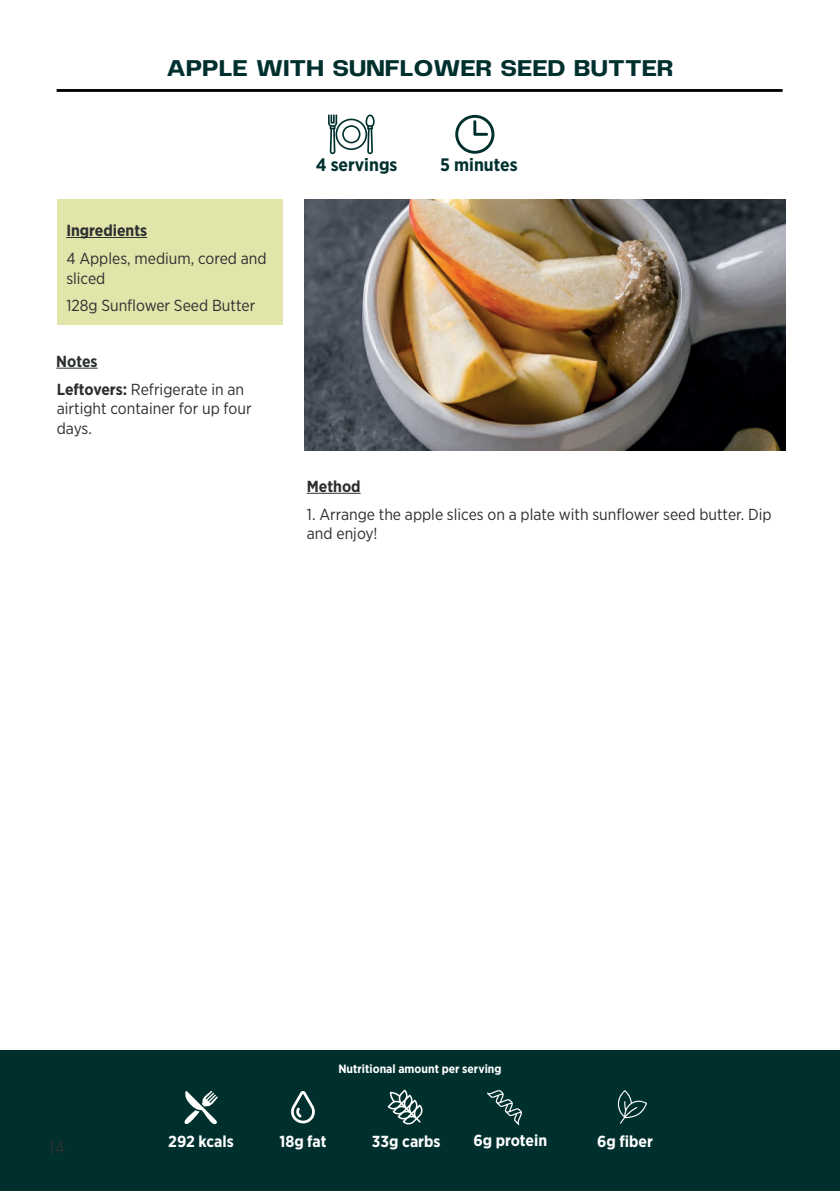
<style>
.page{position:relative;width:840px;height:1191px;background:#fff}
.page>*{position:absolute;margin:0;border:0;box-sizing:border-box;transform-origin:0 0}
.t1{font:800 24px "Bomstad Display";letter-spacing:.04em;color:#00302e}
.t2{font:700 18px "Gotham Narrow";color:#00302e}
.t3{font:18px "Gotham Narrow";color:#2c2f30}
.t4{font:16px/19.2px "Gotham Narrow";color:#2c2f30}
.t5{font:700 16px "Gotham Narrow";color:#fff}
.t6{font:700 16px "Gotham Narrow";color:#2c2f30}
.t7{font:700 12px "Gotham Narrow";color:#fff}
.s1{font-weight:700}
</style>
<div class="page">
<div style="left:0;top:1050px;width:839px;height:141px;background:#00302e"></div>
<svg style="left:184px;top:1091px;width:33px;height:33px"></svg>
<svg style="left:291px;top:1091px;width:24px;height:32px"></svg>
<svg style="left:387px;top:1089px;width:36px;height:36px"></svg>
<svg style="left:487px;top:1090px;width:34px;height:35px"></svg>
<svg style="left:617px;top:1090px;width:29px;height:33px"></svg>
<hr style="left:57px;top:89px;width:725px;height:3px;background:#000001">
<div style="left:57px;top:200px;width:225px;height:125px;background:#e1e5aa"></div>
<img style="left:304px;top:199px;width:481px;height:251px">
<hr style="left:66px;top:237px;width:81px;height:1px;background:#2c2f30">
<hr style="left:56px;top:368px;width:42px;height:1px;background:#2c2f30">
<hr style="left:306px;top:493px;width:54px;height:1px;background:#2c2f30">
<svg style="left:328px;top:114px;width:46px;height:40px"></svg>
<svg style="left:455px;top:115px;width:39px;height:39px"></svg>
<h1 class="t1" style="left:167px;top:53px;width:507px">APPLE WITH SUNFLOWER SEED BUTTER</h1>
<p class="t6" style="left:66px;top:220px;width:82px">Ingredients</p>
<p class="t4" style="left:66px;top:249px;width:202px">4 Apples, medium, cored and sliced</p>
<p class="t4" style="left:66px;top:296px;width:190px">128g Sunflower Seed Butter</p>
<p class="t6" style="left:56px;top:351px;width:43px">Notes</p>
<p class="t4" style="left:57px;top:379px;width:196px"><span class="s1">Leftovers:</span> Refrigerate in an airtight container for up four days.</p>
<p class="t2" style="left:315px;top:153px;width:83px">4 servings</p>
<p class="t2" style="left:440px;top:153px;width:79px">5 minutes</p>
<p class="t6" style="left:306px;top:476px;width:55px">Method</p>
<p class="t4" style="left:307px;top:505px;width:466px">1. Arrange the apple slices on a plate with sunflower seed butter. Dip and enjoy!</p>
<p class="t7" style="left:338px;top:1061px;width:164px">Nutritional amount per serving</p>
<p class="t3" style="left:49px;top:1136px;width:18px">14</p>
<p class="t5" style="left:168px;top:1130px;width:67px">292 kcals</p>
<p class="t5" style="left:279px;top:1130px;width:49px">18g fat</p>
<p class="t5" style="left:372px;top:1130px;width:70px">33g carbs</p>
<p class="t5" style="left:473px;top:1130px;width:75px">6g protein</p>
<p class="t5" style="left:597px;top:1130px;width:57px">6g fiber</p>
</div>
